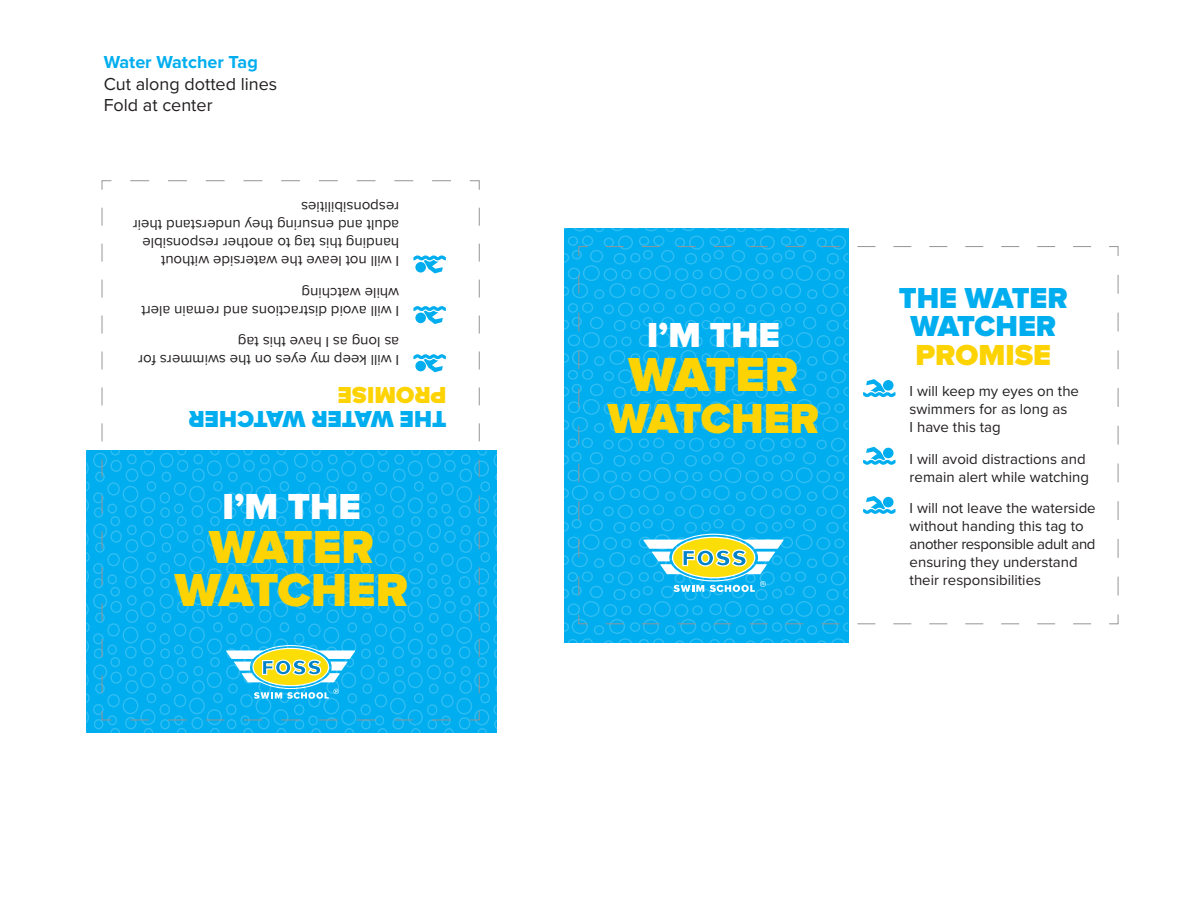
<style>
.page{position:relative;width:1188px;height:918px;background:#fff}
.page>*{position:absolute;margin:0;border:0;box-sizing:border-box;transform-origin:0 0}
.t1{font:900 49.5px "Proxima Nova";letter-spacing:-.02em;color:#fed304}
.t2{font:900 48px/43.5px "Proxima Nova";letter-spacing:-.01em;color:#fed304;text-align:center}
.t3{font:900 43.5px "Proxima Nova";letter-spacing:-.01em;color:#fed304}
.t4{font:900 37.5px "Proxima Nova";color:#fff}
.t5{font:900 36px "Proxima Nova";color:#fff}
.t6{font:900 30px/28.5px "Proxima Nova";color:#00aeef;text-align:center}
.t7{font:900 30px "Proxima Nova";color:#fed304}
.t8{font:900 24px "Proxima Nova";color:#00aeef}
.t9{font:900 24px "Proxima Nova";color:#fed304}
.t10{font:18px/21.6px "Proxima Nova";color:#231f20}
.t11{font:700 18px "Proxima Nova";color:#00aeef}
.t12{font:15px/18px "Proxima Nova";color:#231f20}
</style>
<div class="page">
<svg style="left:564px;top:228px;width:528px;height:415px"></svg>
<svg style="left:86px;top:207px;width:411px;height:526px"></svg>
<p class="t11" style="left:104px;top:49px;width:156px">Water Watcher Tag</p>
<p class="t10" style="left:104px;top:72px;width:175px">Cut along dotted lines<br>Fold at center</p>
<p class="t12" style="left:399px;top:271px;width:268px;rotate:-180deg">I will not leave the waterside without handing this tag to another responsible adult and ensuring they understand their responsibilities</p>
<p class="t12" style="left:399px;top:321px;width:259px;rotate:-180deg">I will avoid distractions and remain alert while watching</p>
<p class="t12" style="left:399px;top:370px;width:262px;rotate:-180deg">I will keep my eyes on the swimmers for as long as I have this tag</p>
<h3 class="t9" style="left:447px;top:409px;width:110px;rotate:-180deg">PROMISE</h3>
<h3 class="t8" style="left:447px;top:433px;width:259px;rotate:-180deg">THE WATER WATCHER</h3>
<h3 class="t4" style="left:222px;top:485px;width:140px">I’M THE</h3>
<h2 class="t2" style="left:175px;top:526px;width:235px">WATER<br>WATCHER</h2>
<h3 class="t5" style="left:647px;top:314px;width:134px">I’M THE</h3>
<h1 class="t1" style="left:628px;top:345px;width:171px">WATER</h1>
<h3 class="t3" style="left:608px;top:393px;width:213px">WATCHER</h3>
<h3 class="t6" style="left:899px;top:284px;width:170px">THE WATER<br>WATCHER</h3>
<h3 class="t7" style="left:915px;top:337px;width:137px">PROMISE</h3>
<p class="t12" style="left:910px;top:382px;width:171px">I will keep my eyes on the swimmers for as long as<br>I have this tag</p>
<p class="t12" style="left:910px;top:449px;width:181px">I will avoid distractions and remain alert while watching</p>
<p class="t12" style="left:910px;top:499px;width:188px">I will not leave the waterside without handing this tag to another responsible adult and ensuring they understand their responsibilities</p>
</div>
